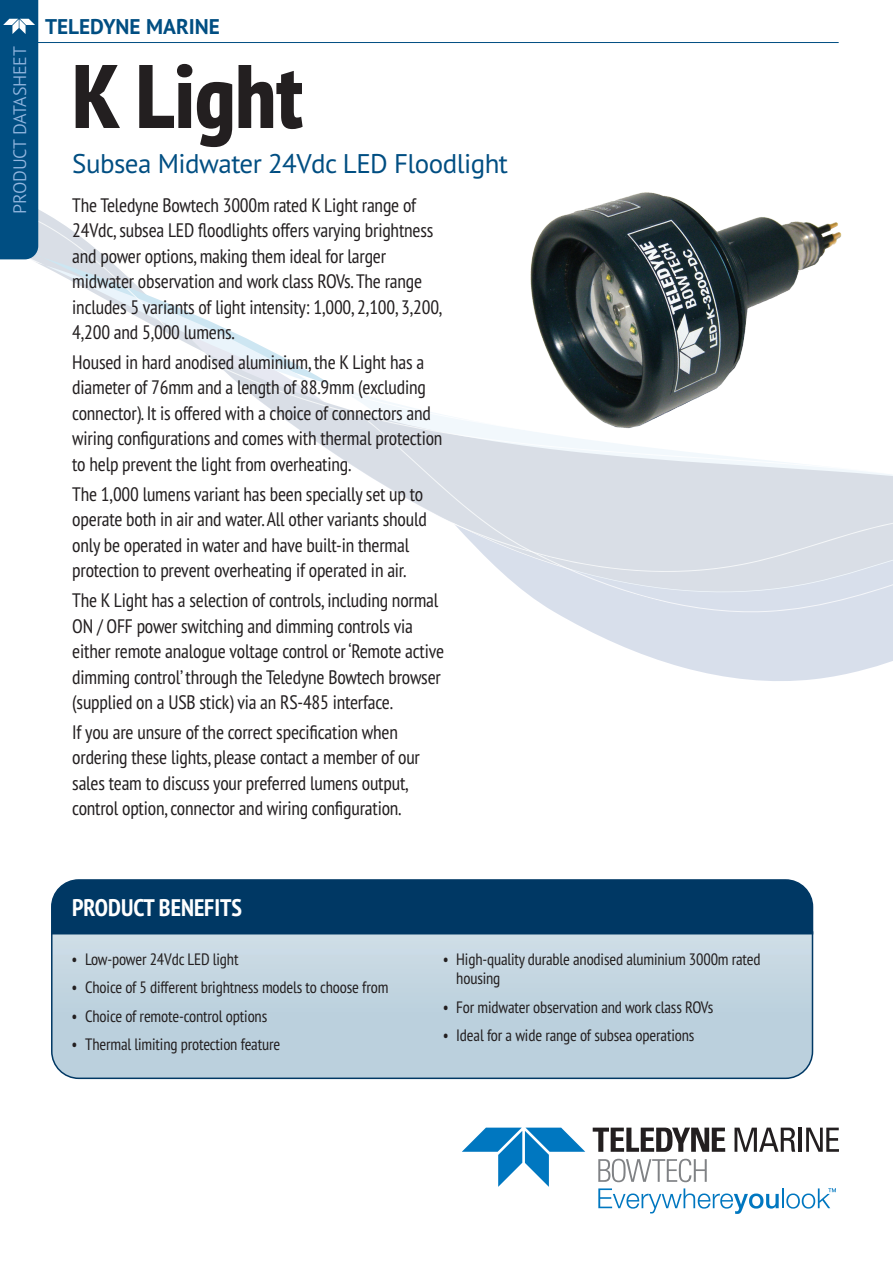
<style>
.page{position:relative;width:893px;height:1263px;background:#fff}
.page>*{position:absolute;margin:0;border:0;box-sizing:border-box;transform-origin:0 0}
.front_product_subhea{font:800 condensed 90px "PT Sans Pro";color:#231f20}
.front_product_subhea-2{font:27px "PT Sans Pro";letter-spacing:-.02em;color:#004e82}
.features_head{font:700 condensed 24px "PT Sans Pro";color:#fff}
.t1{font:700 21.3px "PT Sans Pro";color:#004e82}
.body_text{font:condensed 19.5px/25.5px "PT Sans Pro";letter-spacing:-.01em;color:#231f20}
.t2{font:300 18px "PT Sans Pro";letter-spacing:-.01em;color:#94b7e0}
.t3{font:condensed 16.5px/19.5px "PT Sans Pro";letter-spacing:-.01em;color:#231f20}
</style>
<div class="page">
<svg style="left:558px;top:614px;width:335px;height:67px;fill:#d8dfeb"></svg>
<svg style="left:242px;top:386px;width:69px;height:52px"></svg>
<svg style="left:311px;top:387px;width:582px;height:227px;fill:#d9dee6"></svg>
<svg style="left:0;top:0;width:333px;height:386px"></svg>
<hr style="left:0;top:42px;width:839px;height:1px;background:#004e82">
<svg style="left:598px;top:1188px;width:181px;height:26px"></svg>
<hr style="left:782px;top:1188px;width:2px;height:20px;background:#0077c0">
<svg style="left:786px;top:1188px;width:50px;height:20px"></svg>
<svg style="left:598px;top:1159px;width:109px;height:23px"></svg>
<svg style="left:593px;top:1127px;width:132px;height:25px"></svg>
<svg style="left:734px;top:1127px;width:61px;height:25px"></svg>
<hr style="left:798px;top:1127px;width:3px;height:25px;background:#231f20">
<svg style="left:806px;top:1127px;width:33px;height:25px"></svg>
<svg style="left:462px;top:1127px;width:123px;height:60px"></svg>
<svg style="left:51px;top:935px;width:763px;height:145px;background:#bed2de"></svg>
<div style="left:51px;top:879px;width:763px;height:56px;background:#003864"></div>
<img style="left:526px;top:192px;width:319px;height:253px">
<p class="t2" style="left:8px;top:214px;width:169px;rotate:-90deg">PRODUCT DATASHEET</p>
<p class="t1" style="left:45px;top:13px;width:177px">TELEDYNE MARINE</p>
<p class="front_product_subhea" style="left:72px;top:37px;width:232px">K Light</p>
<p class="front_product_subhea-2" style="left:72px;top:146px;width:437px">Subsea Midwater 24Vdc LED Floodlight</p>
<p class="body_text" style="left:72px;top:192px;width:372px">The Teledyne Bowtech 3000m rated K Light range of 24Vdc, subsea LED floodlights offers varying brightness and power options, making them ideal for larger midwater observation and work class ROVs. The range includes 5 variants of light intensity: 1,000, 2,100, 3,200, 4,200 and 5,000 lumens.</p>
<p class="body_text" style="left:72px;top:349px;width:372px">Housed in hard anodised aluminium, the K Light has a diameter of 76mm and a length of 88.9mm (excluding connector). It is offered with a choice of connectors and wiring configurations and comes with thermal protection to help prevent the light from overheating.</p>
<p class="body_text" style="left:72px;top:481px;width:356px">The 1,000 lumens variant has been specially set up to operate both in air and water. All other variants should only be operated in water and have built-in thermal protection to prevent overheating if operated in air.</p>
<p class="body_text" style="left:72px;top:587px;width:373px">The K Light has a selection of controls, including normal ON / OFF power switching and dimming controls via either remote analogue voltage control or ‘Remote active dimming control’ through the Teledyne Bowtech browser (supplied on a USB stick) via an RS-485 interface.</p>
<p class="body_text" style="left:72px;top:719px;width:349px">If you are unsure of the correct specification when ordering these lights, please contact a member of our sales team to discuss your preferred lumens output, control option, connector and wiring configuration.</p>
<p class="features_head" style="left:72px;top:892px;width:171px">PRODUCT BENEFITS</p>
<p class="t3" style="left:72px;top:949px;width:168px">• Low-power 24Vdc LED light</p>
<p class="t3" style="left:72px;top:977px;width:318px">• Choice of 5 different brightness models to choose from</p>
<p class="t3" style="left:72px;top:1006px;width:197px">• Choice of remote-control options</p>
<p class="t3" style="left:72px;top:1034px;width:210px">• Thermal limiting protection feature</p>
<p class="t3" style="left:456px;top:949px;width:306px;text-indent:-14px">• High-quality durable anodised aluminium 3000m rated housing</p>
<p class="t3" style="left:443px;top:997px;width:272px">• For midwater observation and work class ROVs</p>
<p class="t3" style="left:443px;top:1025px;width:253px">• Ideal for a wide range of subsea operations</p>
</div>
